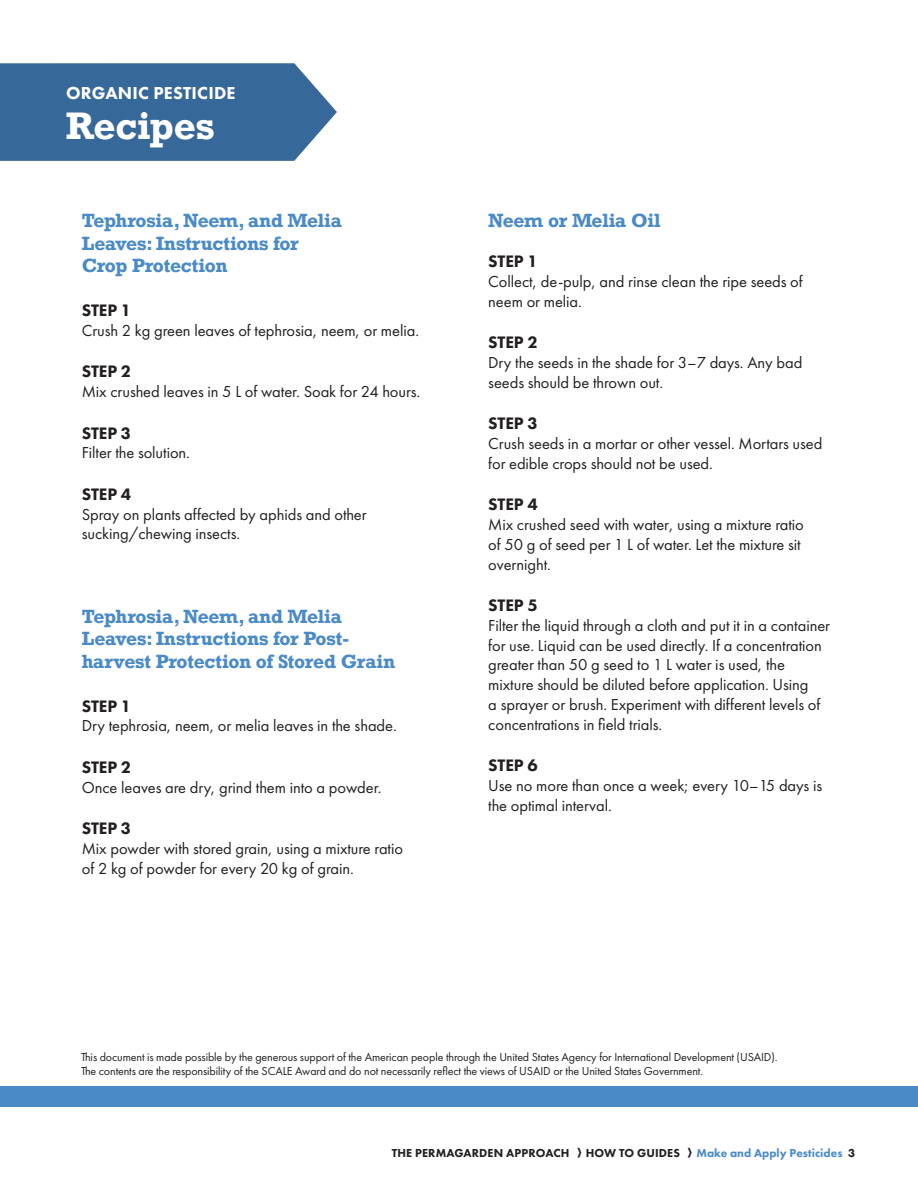
<style>
.page{position:relative;width:918px;height:1188px;background:#fff}
.page>*{position:absolute;margin:0;border:0;box-sizing:border-box;transform-origin:0 0}
.Heading_1{font:700 36px "Rockwell";color:#fff}
.t1{font:700 18px/22.5px "Rockwell";letter-spacing:-.01em;color:#4a8ac7}
.Heading_1-2{font:800 18px "Futura PT";letter-spacing:.01em;color:#fff}
.t2{font:800 17.25px "Futura PT";letter-spacing:-.01em;color:#231f20}
.Body{font:16.5px/19.8px "Futura PT";letter-spacing:-.005em;color:#231f20}
.Body-2{font:12px/14.4px "Futura PT";letter-spacing:-.01em;color:#231f20}
.t3{font:800 12px "Futura PT";letter-spacing:.01em;color:#231f20}
.t4{font:800 12px "Futura PT";color:#4a8ac7}
.s1{color:#231f20}
</style>
<div class="page">
<svg style="left:0;top:63px;width:337px;height:98px;background:#43729f"></svg>
<div style="left:0;top:1087px;width:918px;height:20px;background:#4a8ac7"></div>
<p class="Heading_1-2" style="left:66px;top:82px;width:171px">ORGANIC PESTICIDE</p>
<p class="Heading_1" style="left:66px;top:102px;width:150px">Recipes</p>
<h3 class="t1" style="left:82px;top:209px;width:262px">Tephrosia, Neem, and Melia<br>Leaves: Instructions for<br>Crop Protection</h3>
<h2 class="t2" style="left:82px;top:300px;width:51px">STEP 1</h2>
<p class="Body" style="left:82px;top:321px;width:339px">Crush 2 kg green leaves of tephrosia, neem, or melia.</p>
<h2 class="t2" style="left:82px;top:361px;width:51px">STEP 2</h2>
<p class="Body" style="left:82px;top:382px;width:340px">Mix crushed leaves in 5 L of water. Soak for 24 hours.</p>
<h2 class="t2" style="left:82px;top:422px;width:51px">STEP 3</h2>
<p class="Body" style="left:82px;top:443px;width:110px">Filter the solution.</p>
<h2 class="t2" style="left:82px;top:483px;width:51px">STEP 4</h2>
<p class="Body" style="left:82px;top:504px;width:286px">Spray on plants affected by aphids and other sucking/chewing insects.</p>
<h3 class="t1" style="left:82px;top:605px;width:315px">Tephrosia, Neem, and Melia<br>Leaves: Instructions for Post&shy;harvest Protection of Stored Grain</h3>
<h2 class="t2" style="left:82px;top:695px;width:51px">STEP 1</h2>
<p class="Body" style="left:82px;top:716px;width:317px">Dry tephrosia, neem, or melia leaves in the shade.</p>
<h2 class="t2" style="left:82px;top:756px;width:51px">STEP 2</h2>
<p class="Body" style="left:82px;top:777px;width:301px">Once leaves are dry, grind them into a powder.</p>
<h2 class="t2" style="left:82px;top:817px;width:51px">STEP 3</h2>
<p class="Body" style="left:82px;top:838px;width:323px">Mix powder with stored grain, using a mixture ratio of 2 kg of powder for every 20 kg of grain.</p>
<h3 class="t1" style="left:488px;top:209px;width:174px">Neem or Melia Oil</h3>
<h2 class="t2" style="left:488px;top:251px;width:51px">STEP 1</h2>
<p class="Body" style="left:488px;top:272px;width:316px">Collect, de-pulp, and rinse clean the ripe seeds of neem or melia.</p>
<h2 class="t2" style="left:488px;top:332px;width:51px">STEP 2</h2>
<p class="Body" style="left:488px;top:353px;width:316px">Dry the seeds in the shade for 3–7 days. Any bad seeds should be thrown out.</p>
<h2 class="t2" style="left:488px;top:413px;width:51px">STEP 3</h2>
<p class="Body" style="left:488px;top:434px;width:336px">Crush seeds in a mortar or other vessel. Mortars used for edible crops should not be used.</p>
<h2 class="t2" style="left:488px;top:494px;width:51px">STEP 4</h2>
<p class="Body" style="left:488px;top:515px;width:317px">Mix crushed seed with water, using a mixture ratio of 50 g of seed per 1 L of water. Let the mixture sit overnight.</p>
<h2 class="t2" style="left:488px;top:594px;width:51px">STEP 5</h2>
<p class="Body" style="left:488px;top:615px;width:343px">Filter the liquid through a cloth and put it in a container for use. Liquid can be used directly. If a concentration greater than 50 g seed to 1 L water is used, the mixture should be diluted before application. Using<br>a sprayer or brush. Experiment with different levels of concentrations in field trials.</p>
<h2 class="t2" style="left:488px;top:755px;width:51px">STEP 6</h2>
<p class="Body" style="left:488px;top:776px;width:335px">Use no more than once a week; every 10–15 days is the optimal interval.</p>
<p class="Body-2" style="left:81px;top:1050px;width:698px">This document is made possible by the generous support of the American people through the United States Agency for International Development (USAID).<br>The contents are the responsibility of the SCALE Award and do not necessarily reflect the views of USAID or the United States Government.</p>
<p class="t3" style="left:392px;top:1146px;width:179px">THE PERMAGARDEN APPROACH</p>
<p class="t3" style="left:586px;top:1146px;width:96px">HOW TO GUIDES</p>
<p class="t4" style="left:696px;top:1146px;width:160px">Make and Apply Pesticides <span class="s1">3</span></p>
</div>
